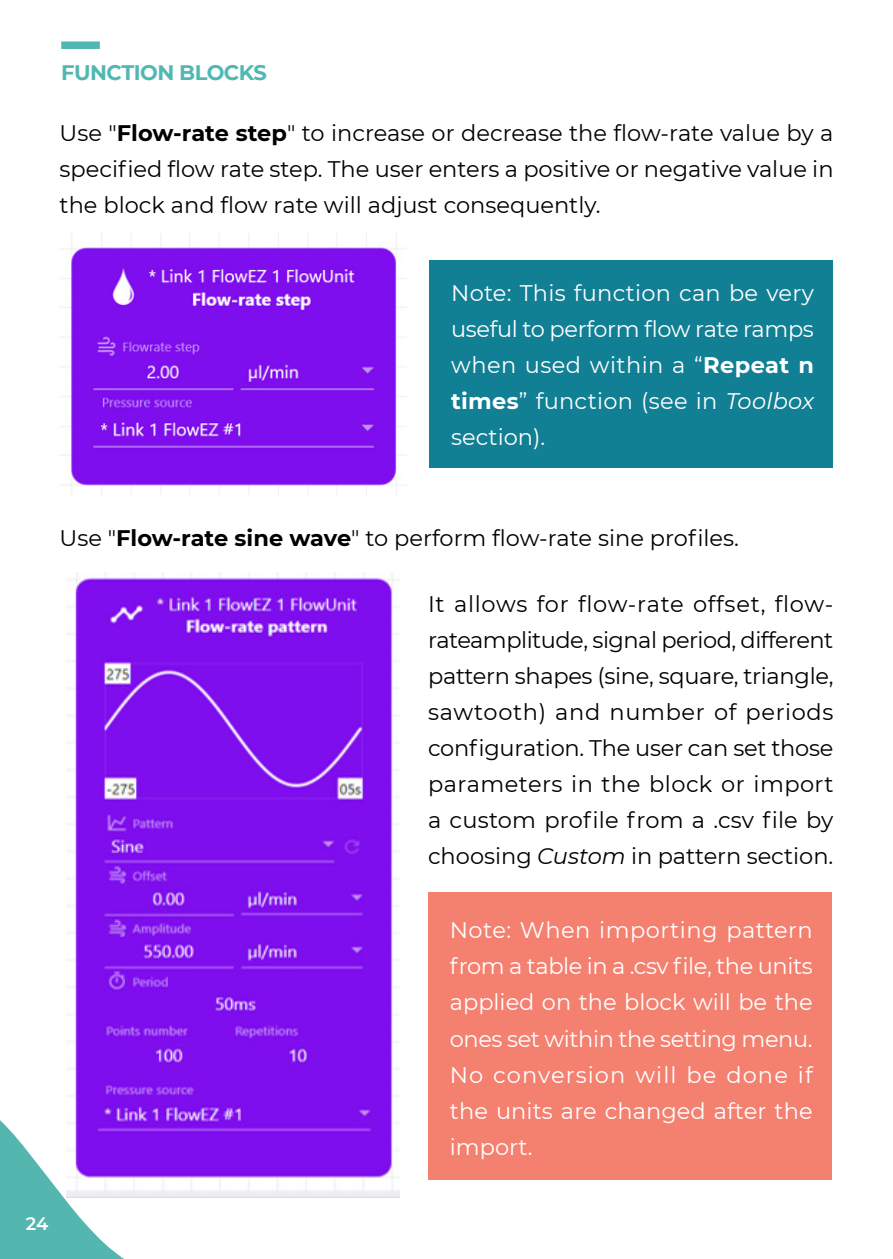
<style>
.page{position:relative;width:893px;height:1259px;background:#fff}
.page>*{position:absolute;margin:0;border:0;box-sizing:border-box;transform-origin:0 0}
.texte_normal{font:22.5px/36px "Montserrat";color:#000;text-align:justify}
.texte_normal-2{font:22.5px/36px "Montserrat";letter-spacing:.005em;color:#fff;text-align:justify}
.titre_haut_de_page{font:700 21px "Montserrat";letter-spacing:-.025em;color:#51b8b1}
.t1{font:600 18px "Montserrat";color:#fff}
.s1{font-weight:700}
.s2{font-style:italic}
</style>
<div class="page">
<svg style="left:0;top:1120px;width:375px;height:139px"></svg>
<div style="left:61px;top:41px;width:39px;height:8px;background:#51b8b1"></div>
<div style="left:429px;top:260px;width:404px;height:207px;background:#117f94"></div>
<div style="left:428px;top:892px;width:404px;height:287px;background:#f48070"></div>
<img style="left:59px;top:234px;width:347px;height:260px">
<img style="left:66px;top:572px;width:333px;height:625px">
<p class="titre_haut_de_page" style="left:61px;top:57px;width:207px">FUNCTION BLOCKS</p>
<p class="texte_normal" style="left:60px;top:114px;width:775px">Use "<span class="s1">Flow-rate step</span>" to increase or decrease the flow-rate value by a specified flow rate step. The user enters a positive or negative value in the block and flow rate will adjust consequently.</p>
<p class="texte_normal-2" style="left:451px;top:274px;width:364px">Note: This function can be very useful to perform flow rate ramps when used within a “<span class="s1">Repeat n times</span>” function (see in <span class="s2">Toolbox </span>section).</p>
<p class="texte_normal" style="left:60px;top:519px;width:681px">Use "<span class="s1">Flow-rate sine wave</span>" to perform flow-rate sine profiles.</p>
<p class="texte_normal" style="left:428px;top:585px;width:407px">It allows for flow-rate offset, flow&shy;rateamplitude, signal period, different pattern shapes (sine, square, triangle, sawtooth) and number of periods configuration. The user can set those parameters in the block or import a custom profile from a .csv file by choosing <span class="s2">Custom</span> in pattern section.</p>
<p class="texte_normal-2" style="left:450px;top:911px;width:364px">Note: When importing pattern from a table in a .csv file, the units applied on the block will be the ones set within the setting menu.<br>No conversion will be done if the units are changed after the import.</p>
<p class="t1" style="left:26px;top:1210px;width:24px">24</p>
</div>
